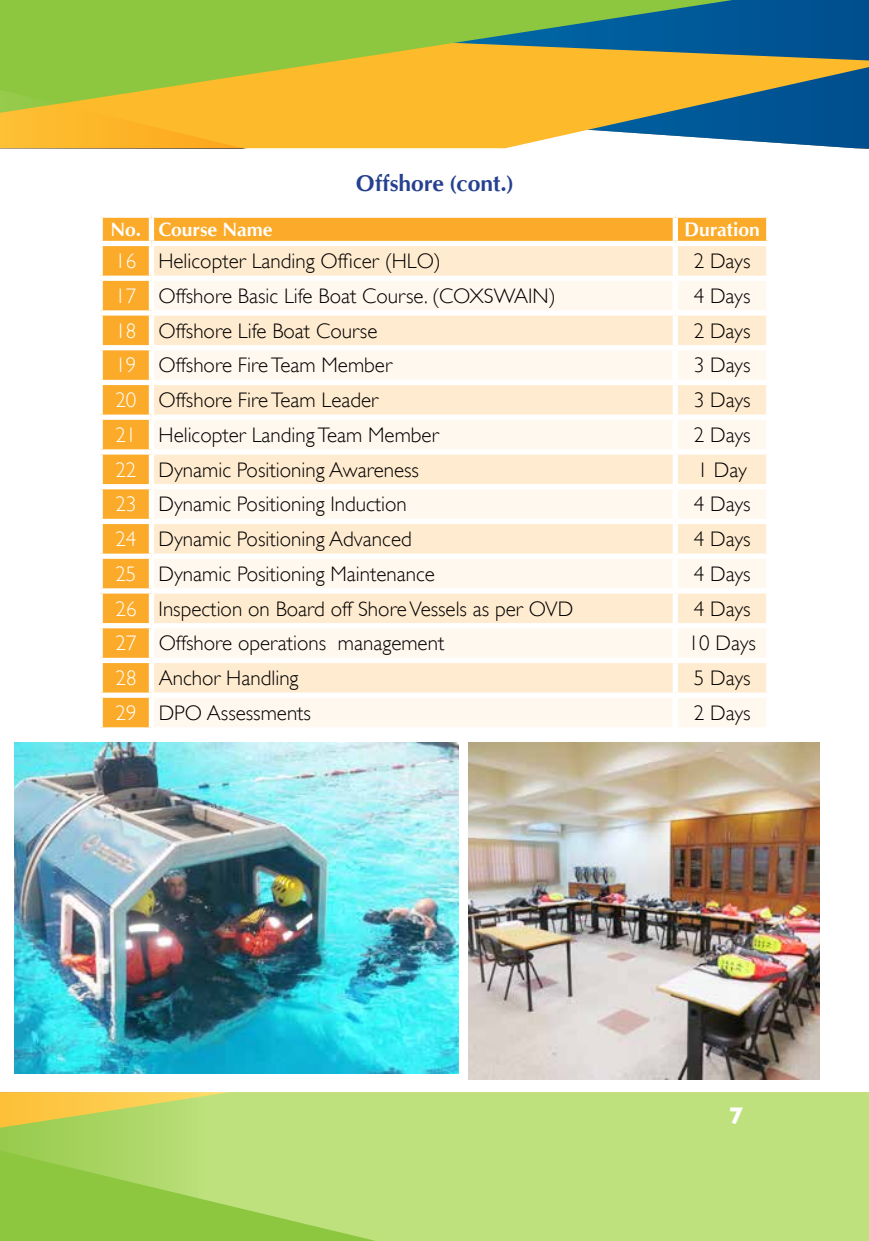
<style>
.page{position:relative;width:869px;height:1241px;background:#fff}
.page>*{position:absolute;margin:0;border:0;box-sizing:border-box;transform-origin:0 0}
.t1{font:700 24.5px "Gill Sans";color:#fff}
.t2{font:700 22.75px "CG Omega";color:#25408f}
.t3{font:300 21px "Gill Sans";color:#000}
.t4{font:700 19.25px "CG Omega";color:#fff}
.s1{color:#fff}
</style>
<div class="page">
<svg style="left:0;top:1092px;width:868px;height:148px;background:#b7db71"></svg>
<svg style="left:721px;top:0;width:147px;height:148px;background:#336982"></svg>
<svg style="left:0;top:0;width:721px;height:148px;background:#bbb741"></svg>
<div style="left:103px;top:218px;width:662px;height:509px;background:#fbab29"></div>
<div style="left:154px;top:246px;width:611px;height:29px;background:#ffebcf"></div>
<svg style="left:154px;top:281px;width:611px;height:446px;fill:#fff8ef"></svg>
<div style="left:149px;top:218px;width:5px;height:23px;background:#fff"></div>
<div style="left:672px;top:218px;width:5px;height:23px;background:#fff"></div>
<svg style="left:765px;top:218px;width:4px;height:23px"></svg>
<div style="left:97px;top:241px;width:54px;height:5px;background:#fff"></div>
<div style="left:151px;top:241px;width:524px;height:5px;background:#fff"></div>
<div style="left:149px;top:246px;width:5px;height:29px;background:#fff"></div>
<div style="left:675px;top:241px;width:96px;height:5px;background:#fff"></div>
<div style="left:672px;top:246px;width:5px;height:29px;background:#fff"></div>
<div style="left:97px;top:275px;width:54px;height:6px;background:#fff"></div>
<div style="left:151px;top:275px;width:524px;height:6px;background:#fff"></div>
<div style="left:149px;top:281px;width:5px;height:29px;background:#fff"></div>
<div style="left:675px;top:275px;width:96px;height:6px;background:#fff"></div>
<div style="left:672px;top:281px;width:5px;height:29px;background:#fff"></div>
<div style="left:97px;top:310px;width:54px;height:5px;background:#fff"></div>
<div style="left:151px;top:310px;width:524px;height:5px;background:#fff"></div>
<div style="left:149px;top:315px;width:5px;height:30px;background:#fff"></div>
<div style="left:675px;top:310px;width:96px;height:5px;background:#fff"></div>
<div style="left:672px;top:315px;width:5px;height:30px;background:#fff"></div>
<div style="left:97px;top:345px;width:54px;height:5px;background:#fff"></div>
<div style="left:151px;top:345px;width:524px;height:5px;background:#fff"></div>
<div style="left:149px;top:350px;width:5px;height:30px;background:#fff"></div>
<div style="left:675px;top:345px;width:96px;height:5px;background:#fff"></div>
<div style="left:672px;top:350px;width:5px;height:30px;background:#fff"></div>
<div style="left:97px;top:380px;width:54px;height:5px;background:#fff"></div>
<div style="left:151px;top:380px;width:524px;height:5px;background:#fff"></div>
<div style="left:149px;top:385px;width:5px;height:29px;background:#fff"></div>
<div style="left:675px;top:380px;width:96px;height:5px;background:#fff"></div>
<div style="left:672px;top:385px;width:5px;height:29px;background:#fff"></div>
<div style="left:97px;top:414px;width:54px;height:6px;background:#fff"></div>
<div style="left:151px;top:414px;width:524px;height:6px;background:#fff"></div>
<div style="left:149px;top:420px;width:5px;height:29px;background:#fff"></div>
<div style="left:675px;top:414px;width:96px;height:6px;background:#fff"></div>
<div style="left:672px;top:420px;width:5px;height:29px;background:#fff"></div>
<div style="left:97px;top:449px;width:54px;height:5px;background:#fff"></div>
<div style="left:151px;top:449px;width:524px;height:5px;background:#fff"></div>
<div style="left:149px;top:454px;width:5px;height:30px;background:#fff"></div>
<div style="left:675px;top:449px;width:96px;height:5px;background:#fff"></div>
<div style="left:672px;top:454px;width:5px;height:30px;background:#fff"></div>
<div style="left:97px;top:484px;width:54px;height:5px;background:#fff"></div>
<div style="left:151px;top:484px;width:524px;height:5px;background:#fff"></div>
<div style="left:149px;top:489px;width:5px;height:29px;background:#fff"></div>
<div style="left:675px;top:484px;width:96px;height:5px;background:#fff"></div>
<div style="left:672px;top:489px;width:5px;height:29px;background:#fff"></div>
<div style="left:97px;top:518px;width:54px;height:6px;background:#fff"></div>
<div style="left:151px;top:518px;width:524px;height:6px;background:#fff"></div>
<div style="left:149px;top:524px;width:5px;height:29px;background:#fff"></div>
<div style="left:675px;top:518px;width:96px;height:6px;background:#fff"></div>
<div style="left:672px;top:524px;width:5px;height:29px;background:#fff"></div>
<div style="left:97px;top:553px;width:54px;height:5px;background:#fff"></div>
<div style="left:151px;top:553px;width:524px;height:5px;background:#fff"></div>
<div style="left:149px;top:558px;width:5px;height:30px;background:#fff"></div>
<div style="left:675px;top:553px;width:96px;height:5px;background:#fff"></div>
<div style="left:672px;top:558px;width:5px;height:30px;background:#fff"></div>
<div style="left:97px;top:588px;width:54px;height:5px;background:#fff"></div>
<div style="left:151px;top:588px;width:524px;height:5px;background:#fff"></div>
<div style="left:149px;top:593px;width:5px;height:30px;background:#fff"></div>
<div style="left:675px;top:588px;width:96px;height:5px;background:#fff"></div>
<div style="left:672px;top:593px;width:5px;height:30px;background:#fff"></div>
<div style="left:97px;top:623px;width:54px;height:5px;background:#fff"></div>
<div style="left:151px;top:623px;width:524px;height:5px;background:#fff"></div>
<div style="left:149px;top:628px;width:5px;height:29px;background:#fff"></div>
<div style="left:675px;top:623px;width:96px;height:5px;background:#fff"></div>
<div style="left:672px;top:628px;width:5px;height:29px;background:#fff"></div>
<div style="left:97px;top:657px;width:54px;height:6px;background:#fff"></div>
<div style="left:151px;top:657px;width:524px;height:6px;background:#fff"></div>
<div style="left:149px;top:663px;width:5px;height:29px;background:#fff"></div>
<div style="left:675px;top:657px;width:96px;height:6px;background:#fff"></div>
<div style="left:672px;top:663px;width:5px;height:29px;background:#fff"></div>
<div style="left:97px;top:692px;width:54px;height:5px;background:#fff"></div>
<div style="left:151px;top:692px;width:524px;height:5px;background:#fff"></div>
<div style="left:149px;top:697px;width:5px;height:30px;background:#fff"></div>
<div style="left:675px;top:692px;width:96px;height:5px;background:#fff"></div>
<div style="left:672px;top:697px;width:5px;height:30px;background:#fff"></div>
<img style="left:468px;top:742px;width:351px;height:337px">
<img style="left:15px;top:742px;width:443px;height:331px">
<p class="t2" style="left:355px;top:169px;width:159px">Offshore (cont.)</p>
<p class="t4" style="left:110px;top:218px;width:163px">No. Course Name</p>
<p class="t4" style="left:684px;top:218px;width:77px">Duration</p>
<p class="t3" style="left:115px;top:245px;width:327px"><span class="s1">16</span> Helicopter Landing Officer (HLO)</p>
<p class="t3" style="left:693px;top:245px;width:58px">2 Days</p>
<p class="t3" style="left:115px;top:279px;width:442px"><span class="s1">17</span> Offshore Basic Life Boat Course. (COXSWAIN)</p>
<p class="t3" style="left:693px;top:279px;width:58px">4 Days</p>
<p class="t3" style="left:115px;top:314px;width:263px"><span class="s1">18</span> Offshore Life Boat Course</p>
<p class="t3" style="left:693px;top:314px;width:58px">2 Days</p>
<p class="t3" style="left:115px;top:349px;width:278px"><span class="s1">19</span> Offshore Fire Team Member</p>
<p class="t3" style="left:693px;top:349px;width:58px">3 Days</p>
<p class="t3" style="left:115px;top:383px;width:264px"><span class="s1">20</span> Offshore Fire Team Leader</p>
<p class="t3" style="left:693px;top:383px;width:58px">3 Days</p>
<p class="t3" style="left:115px;top:418px;width:324px"><span class="s1">21</span> Helicopter Landing Team Member</p>
<p class="t3" style="left:693px;top:418px;width:58px">2 Days</p>
<p class="t3" style="left:115px;top:453px;width:305px"><span class="s1">22</span> Dynamic Positioning Awareness</p>
<p class="t3" style="left:697px;top:453px;width:51px">1 Day</p>
<p class="t3" style="left:115px;top:488px;width:293px"><span class="s1">23</span> Dynamic Positioning Induction</p>
<p class="t3" style="left:693px;top:488px;width:58px">4 Days</p>
<p class="t3" style="left:115px;top:522px;width:298px"><span class="s1">24</span> Dynamic Positioning Advanced</p>
<p class="t3" style="left:693px;top:522px;width:58px">4 Days</p>
<p class="t3" style="left:115px;top:557px;width:321px"><span class="s1">25</span> Dynamic Positioning Maintenance</p>
<p class="t3" style="left:693px;top:557px;width:58px">4 Days</p>
<p class="t3" style="left:115px;top:592px;width:459px"><span class="s1">26</span> Inspection on Board off Shore Vessels as per OVD</p>
<p class="t3" style="left:693px;top:592px;width:58px">4 Days</p>
<p class="t3" style="left:115px;top:627px;width:330px"><span class="s1">27</span> Offshore operations management</p>
<p class="t3" style="left:688px;top:627px;width:69px">10 Days</p>
<p class="t3" style="left:115px;top:661px;width:184px"><span class="s1">28</span> Anchor Handling</p>
<p class="t3" style="left:693px;top:661px;width:58px">5 Days</p>
<p class="t3" style="left:115px;top:696px;width:197px"><span class="s1">29</span> DPO Assessments</p>
<p class="t3" style="left:693px;top:696px;width:58px">2 Days</p>
<p class="t1" style="left:729px;top:1101px;width:16px">7</p>
</div>
